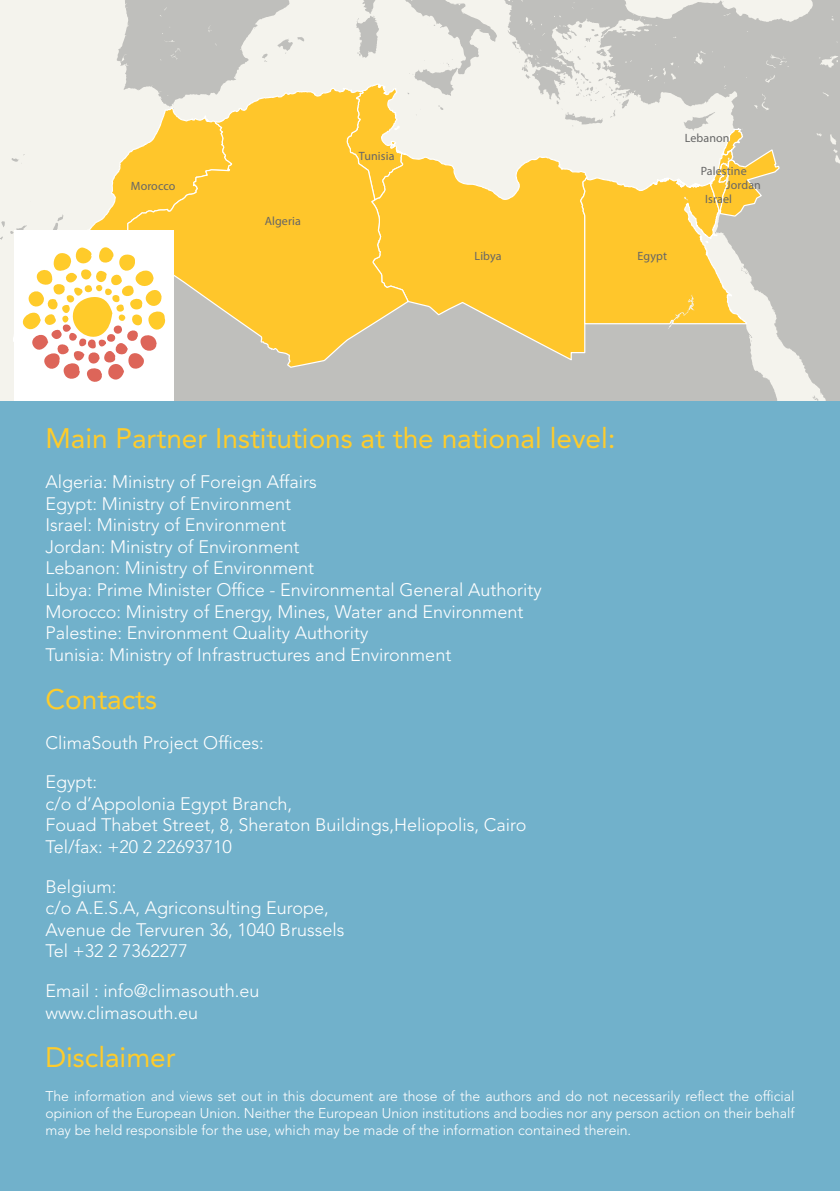
<style>
.page{position:relative;width:840px;height:1191px;background:#fff}
.page>*{position:absolute;margin:0;border:0;box-sizing:border-box;transform-origin:0 0}
.t1{font:28px "Avenir LT Std";color:#ffcc2b}
.t2{font:300 18px/21.6px "Avenir LT Std";color:#fff}
.t3{font:300 14px/16.8px "Avenir LT Std";color:#fff;text-align:justify}
.t4{font:500 12px "Roboto";letter-spacing:.01em;color:#666}
</style>
<div class="page">
<div style="left:0;top:401px;width:839px;height:790px;background:#71b1cb"></div>
<svg style="left:0;top:0;width:839px;height:401px;background:#d2d2ce"></svg>
<svg style="left:12px;top:101px;width:114px;height:252px;background:#f4efe0"></svg>
<svg style="left:409px;top:329px;width:179px;height:33px;background:#ccc1a1"></svg>
<svg style="left:126px;top:86px;width:283px;height:282px;background:#dec98e"></svg>
<svg style="left:160px;top:0;width:679px;height:329px;background:#e9d08b"></svg>
<div style="left:14px;top:230px;width:160px;height:171px;background:#fff"></div>
<svg style="left:22px;top:247px;width:143px;height:135px"></svg>
<p class="t4" style="left:358px;top:149px;width:37px">Tunisia</p>
<p class="t4" style="left:684px;top:131px;width:46px">Lebanon</p>
<p class="t4" style="left:700px;top:164px;width:47px">Palestine</p>
<p class="t4" style="left:131px;top:178px;width:46px">Morocco</p>
<p class="t4" style="left:725px;top:178px;width:36px">Jordan</p>
<p class="t4" style="left:264px;top:213px;width:38px">Algeria</p>
<p class="t4" style="left:474px;top:248px;width:29px">Libya</p>
<p class="t4" style="left:637px;top:248px;width:31px">Egypt</p>
<p class="t4" style="left:704px;top:192px;width:28px">Israel</p>
<h1 class="t1" style="left:45px;top:422px;width:571px">Main Partner Institutions at the national level:</h1>
<p class="t2" style="left:45px;top:471px;width:497px">Algeria: Ministry of Foreign Affairs<br>Egypt: Ministry of Environment<br>Israel: Ministry of Environment<br>Jordan: Ministry of Environment<br>Lebanon: Ministry of Environment<br>Libya: Prime Minister Office - Environmental General Authority Morocco: Ministry of Energy, Mines, Water and Environment Palestine: Environment Quality Authority<br>Tunisia: Ministry of Infrastructures and Environment</p>
<h1 class="t1" style="left:45px;top:683px;width:113px">Contacts</h1>
<p class="t2" style="left:45px;top:731px;width:220px">ClimaSouth Project Offices:</p>
<p class="t2" style="left:45px;top:771px;width:482px">Egypt:<br>c/o d’Appolonia Egypt Branch,<br>Fouad Thabet Street, 8, Sheraton Buildings,Heliopolis, Cairo<br>Tel/fax: +20 2 22693710</p>
<p class="t2" style="left:45px;top:875px;width:300px">Belgium:<br>c/o A.E.S.A, Agriconsulting Europe,<br>Avenue de Tervuren 36, 1040 Brussels<br>Tel +32 2 7362277</p>
<p class="t2" style="left:45px;top:980px;width:215px">Email : info@climasouth.eu www.climasouth.eu</p>
<h1 class="t1" style="left:45px;top:1040px;width:132px">Disclaimer</h1>
<p class="t3" style="left:45px;top:1088px;width:750px">The information and views set out in this document are those of the authors and do not necessarily reflect the official opinion of the European Union. Neither the European Union institutions and bodies nor any person action on their behalf may be held responsible for the use, which may be made of the information contained therein.</p>
</div>
